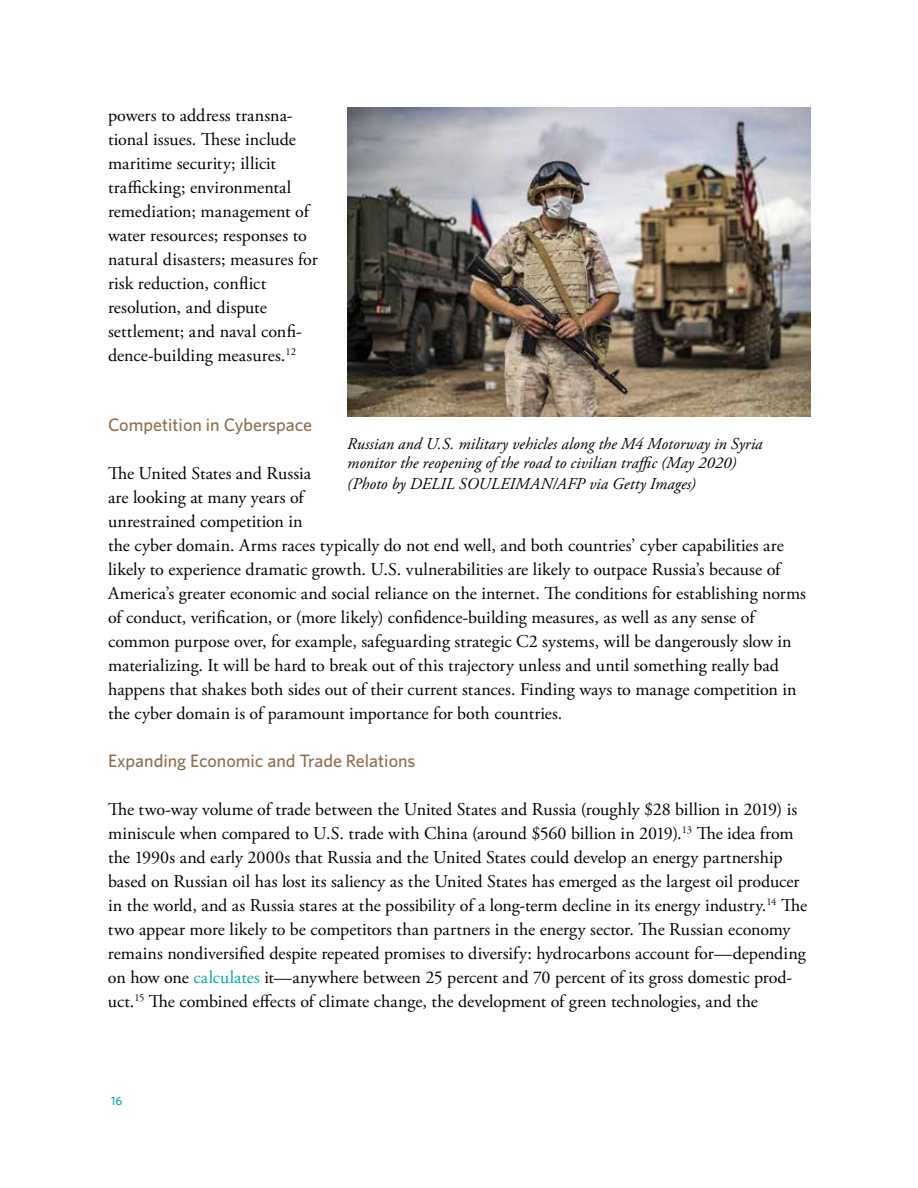
<style>
.page{position:relative;width:918px;height:1188px;background:#fff}
.page>*{position:absolute;margin:0;border:0;box-sizing:border-box;transform-origin:0 0}
.t1{font:18px/24px "Adobe Garamond Pro";color:#000}
.t2{font:500 18px "Whitney";color:#8f6d50}
.t3{font:italic 16.5px/19.5px "Adobe Garamond Pro";letter-spacing:.005em;color:#000}
.t4{font:500 12px "Whitney";color:#00a79e}
.s1{color:#00a79e}
</style>
<div class="page">
<img style="left:347px;top:108px;width:463px;height:308px">
<p class="t1" style="left:108px;top:104px;width:211px">powers to address transna&shy;tional issues. These include maritime security; illicit trafficking; environmental remediation; management of water resources; responses to natural disasters; measures for risk reduction, conflict resolution, and dispute settlement; and naval confi&shy;dence-building measures.<sup>12</sup></p>
<p class="t2" style="left:108px;top:412px;width:206px">Competition in Cyberspace</p>
<p class="t1" style="left:108px;top:462px;width:700px">The United States and Russia<br>are looking at many years of<br>unrestrained competition in<br>the cyber domain. Arms races typically do not end well, and both countries’ cyber capabilities are likely to experience dramatic growth. U.S. vulnerabilities are likely to outpace Russia’s because of America’s greater economic and social reliance on the internet. The conditions for establishing norms of conduct, verification, or (more likely) confidence-building measures, as well as any sense of common purpose over, for example, safeguarding strategic C2 systems, will be dangerously slow in materializing. It will be hard to break out of this trajectory unless and until something really bad happens that shakes both sides out of their current stances. Finding ways to manage competition in the cyber domain is of paramount importance for both countries.</p>
<p class="t2" style="left:108px;top:748px;width:309px">Expanding Economic and Trade Relations</p>
<p class="t1" style="left:108px;top:798px;width:701px">The two-way volume of trade between the United States and Russia (roughly $28 billion in 2019) is miniscule when compared to U.S. trade with China (around $560 billion in 2019).<sup>13</sup> The idea from the 1990s and early 2000s that Russia and the United States could develop an energy partnership based on Russian oil has lost its saliency as the United States has emerged as the largest oil producer in the world, and as Russia stares at the possibility of a long-term decline in its energy industry.<sup>14</sup> The two appear more likely to be competitors than partners in the energy sector. The Russian economy remains nondiversified despite repeated promises to diversify: hydrocarbons account for—depending on how one <span class="s1">calculates</span> it—anywhere between 25 percent and 70 percent of its gross domestic prod&shy;uct.<sup>15</sup> The combined effects of climate change, the development of green technologies, and the</p>
<p class="t3" style="left:347px;top:434px;width:417px">Russian and U.S. military vehicles along the M4 Motorway in Syria monitor the reopening of the road to civilian traffic (May 2020)</p>
<p class="t3" style="left:347px;top:475px;width:350px">(Photo by DELIL SOULEIMAN/AFP via Getty Images)</p>
<p class="t4" style="left:111px;top:1093px;width:13px">16</p>
</div>
